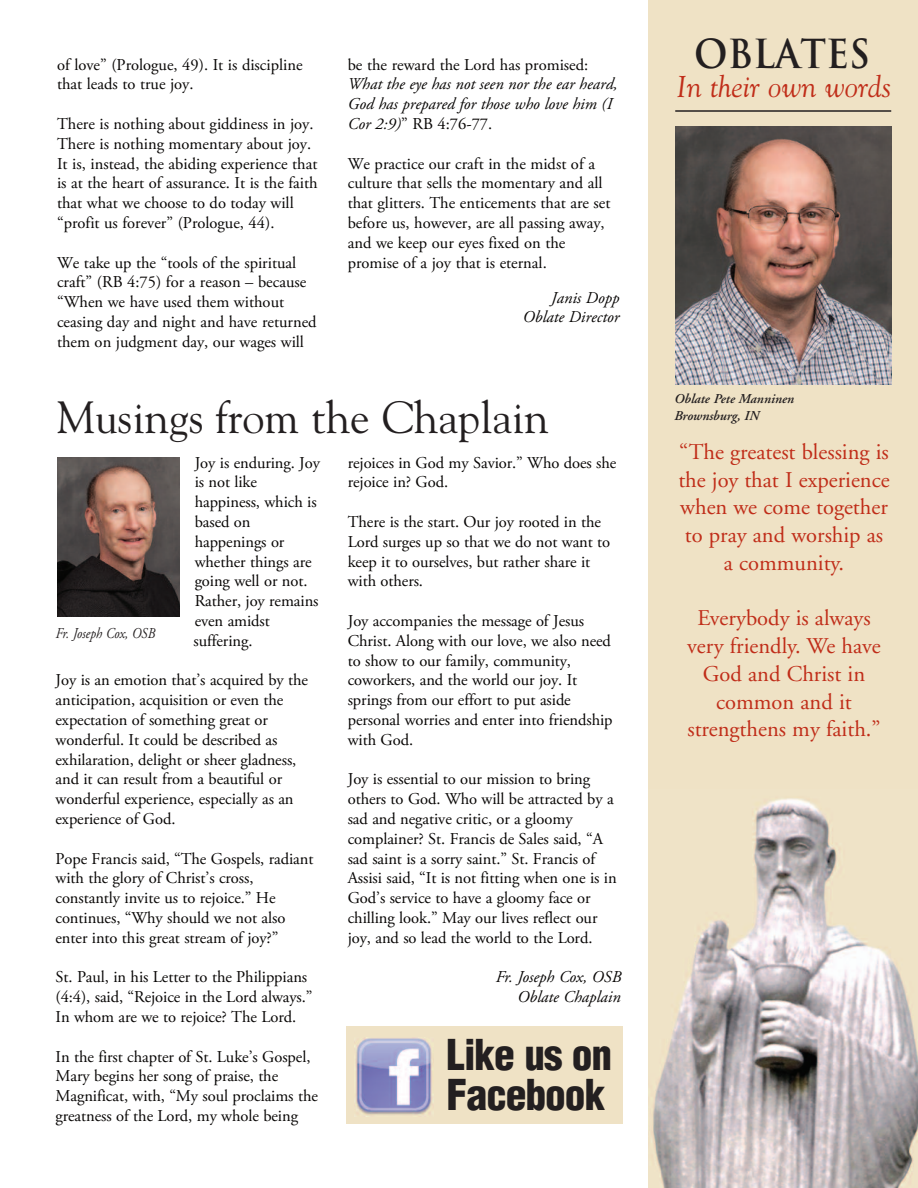
<style>
.page{position:relative;width:918px;height:1188px;background:#fff}
.page>*{position:absolute;margin:0;border:0;box-sizing:border-box;transform-origin:0 0}
.t1{font:45px "Goudy";color:#231f20}
.t2{font:900 condensed 41.55px/39.8px "Helvetica";letter-spacing:-.025em;color:#231f20}
.t3{font:700 39px "Trajan Pro";color:#231f20;scale:.93 1}
.t4{font:italic 30px "Goudy";color:#c02d19}
.t5{font:22.5px/27.8px "Adobe Garamond";color:#c02d19;text-align:center}
.t6{font:16.5px/19.8px "Adobe Garamond Pro";letter-spacing:-.005em;color:#070504}
.t7{font:italic 16.5px/19.8px "Adobe Garamond Pro";color:#070504}
.t8{font:italic 16.5px/19.8px "Adobe Garamond";color:#070504;text-align:right}
.t9{font:italic 15px "Adobe Garamond";color:#231f20;scale:.87 1}
.t10{font:italic 600 13.5px/16.5px "Adobe Garamond";color:#231f20}
.s1{font-style:normal}
</style>
<div class="page">
<div style="left:648px;top:0;width:270px;height:1188px;background:#efe2c5"></div>
<img style="left:675px;top:126px;width:216px;height:259px">
<hr style="left:675px;top:110px;width:216px;height:2px;background:#231f20">
<img style="left:651px;top:798px;width:267px;height:390px">
<img style="left:57px;top:457px;width:123px;height:159px">
<div style="left:346px;top:1026px;width:276px;height:98px;background:#efe2c5"></div>
<img style="left:356px;top:1038px;width:76px;height:77px">
<p class="t6" style="left:57px;top:56px;width:247px">of love” (Prologue, 49). It is discipline that leads to true joy.</p>
<p class="t6" style="left:57px;top:115px;width:262px">There is nothing about giddiness in joy.<br>There is nothing momentary about joy.<br>It is, instead, the abiding experience that is at the heart of assurance. It is the faith that what we choose to do today will “profit us forever” (Prologue, 44).</p>
<p class="t6" style="left:57px;top:254px;width:261px">We take up the “tools of the spiritual craft” (RB 4:75) for a reason – because “When we have used them without ceasing day and night and have returned them on judgment day, our wages will</p>
<p class="t6" style="left:348px;top:56px;width:242px">be the reward the Lord has promised:</p>
<p class="t7" style="left:348px;top:76px;width:271px">What the eye has not seen nor the ear heard,<br>God has prepared for those who love him (I<br>Cor 2:9)<span class="s1">” RB 4:76-77.</span></p>
<p class="t6" style="left:348px;top:155px;width:264px">We practice our craft in the midst of a culture that sells the momentary and all that glitters. The enticements that are set before us, however, are all passing away, and we keep our eyes fixed on the promise of a joy that is eternal.</p>
<p class="t7" style="left:523px;top:289px;width:98px;text-align:right">Janis Dopp<br>Oblate Director</p>
<h1 class="t1" style="left:56px;top:391px;width:494px">Musings from the Chaplain</h1>
<p class="t6" style="left:194px;top:454px;width:128px">Joy is enduring. Joy is not like happiness, which is based on happenings or whether things are going well or not.<br>Rather, joy remains even amidst suffering.</p>
<p class="t6" style="left:56px;top:672px;width:254px">Joy is an emotion that’s acquired by the anticipation, acquisition or even the expectation of something great or wonderful. It could be described as exhilaration, delight or sheer gladness, and it can result from a beautiful or wonderful experience, especially as an experience of God.</p>
<p class="t6" style="left:56px;top:850px;width:259px">Pope Francis said, “The Gospels, radiant with the glory of Christ’s cross, constantly invite us to rejoice.” He continues, “Why should we not also enter into this great stream of joy?”</p>
<p class="t6" style="left:56px;top:969px;width:258px">St. Paul, in his Letter to the Philippians (4:4), said, “Rejoice in the Lord always.”<br>In whom are we to rejoice? The Lord.</p>
<p class="t6" style="left:56px;top:1048px;width:264px">In the first chapter of St. Luke’s Gospel, Mary begins her song of praise, the Magnificat, with, “My soul proclaims the greatness of the Lord, my whole being</p>
<p class="t9" style="left:55px;top:628px;width:116px">Fr. Joseph Cox, OSB</p>
<p class="t6" style="left:348px;top:454px;width:270px">rejoices in God my Savior.” Who does she rejoice in? God.</p>
<p class="t6" style="left:348px;top:513px;width:264px">There is the start. Our joy rooted in the<br>Lord surges up so that we do not want to keep it to ourselves, but rather share it with others.</p>
<p class="t6" style="left:348px;top:612px;width:266px">Joy accompanies the message of Jesus Christ. Along with our love, we also need to show to our family, community, coworkers, and the world our joy. It springs from our effort to put aside personal worries and enter into friendship with God.</p>
<p class="t6" style="left:348px;top:771px;width:270px">Joy is essential to our mission to bring others to God. Who will be attracted by a sad and negative critic, or a gloomy complainer? St. Francis de Sales said, “A sad saint is a sorry saint.” St. Francis of Assisi said, “It is not fitting when one is in God’s service to have a gloomy face or chilling look.” May our lives reflect our joy, and so lead the world to the Lord.</p>
<p class="t8" style="left:495px;top:969px;width:127px">Fr. Joseph Cox, OSB<br>Oblate Chaplain</p>
<h2 class="t2" style="left:447px;top:1036px;width:167px">Like us on<br>Facebook</h2>
<h3 class="t3" style="left:694px;top:32px;width:191px">OBLATES</h3>
<h3 class="t4" style="left:677px;top:69px;width:216px">In their own words</h3>
<p class="t10" style="left:674px;top:392px;width:121px">Oblate Pete Manninen<br>Brownsburg, IN</p>
<h3 class="t5" style="left:678px;top:440px;width:213px">“The greatest blessing is the joy that I experience when we come together to pray and worship as a community.</h3>
<h3 class="t5" style="left:687px;top:606px;width:195px">Everybody is always very friendly. We have<br>God and Christ in common and it strengthens my faith.”</h3>
</div>
